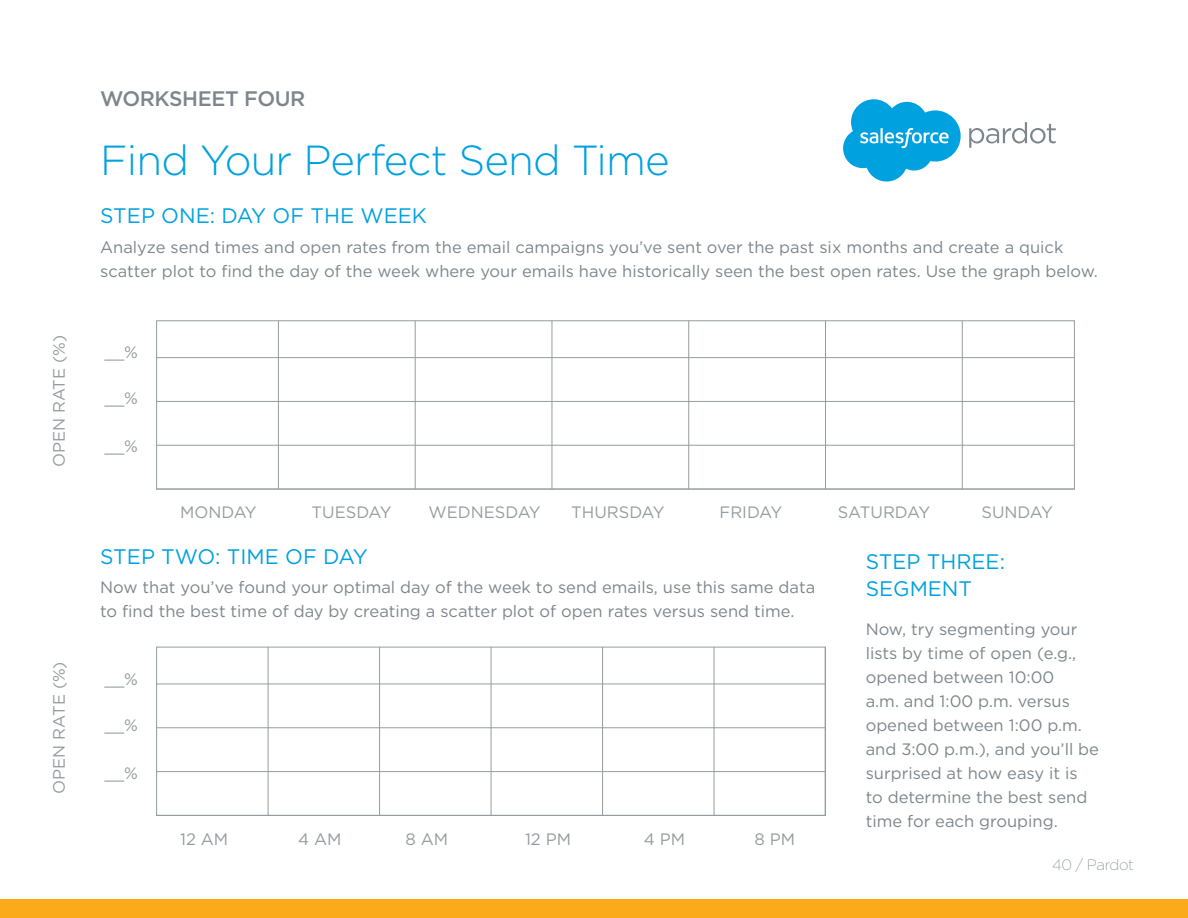
<style>
.page{position:relative;width:1188px;height:918px;background:#fff}
.page>*{position:absolute;margin:0;border:0;box-sizing:border-box;transform-origin:0 0}
.t1{font:300 42px "Gotham";letter-spacing:-.02em;color:#00a1df}
.t2{font:21px "Gotham";color:#00a1df}
.t3{font:500 21px "Gotham";letter-spacing:-.02em;color:#7d868c}
.t4{font:16.5px/24px "Gotham";color:#7d868c}
.t5{font:16.5px "Gotham";color:#959ca0}
.t6{font:200 15px "Gotham";letter-spacing:-.02em;color:#7d868c}
</style>
<div class="page">
<div style="left:156px;top:321px;width:919px;height:168px;background:#fff;border:1px solid #959ca0"></div>
<hr style="left:156px;top:489px;width:919px;height:1px;background:#959ca0">
<hr style="left:156px;top:445px;width:919px;height:1px;background:#959ca0">
<hr style="left:156px;top:401px;width:919px;height:1px;background:#959ca0">
<hr style="left:156px;top:357px;width:919px;height:1px;background:#959ca0">
<hr style="left:278px;top:321px;width:1px;height:168px;background:#959ca0">
<hr style="left:415px;top:321px;width:1px;height:168px;background:#959ca0">
<hr style="left:552px;top:321px;width:1px;height:168px;background:#959ca0">
<hr style="left:688px;top:321px;width:1px;height:168px;background:#959ca0">
<hr style="left:825px;top:321px;width:1px;height:168px;background:#959ca0">
<hr style="left:962px;top:321px;width:1px;height:168px;background:#959ca0">
<div style="left:156px;top:647px;width:670px;height:169px;background:#fff;border:1px solid #959ca0"></div>
<hr style="left:156px;top:815px;width:670px;height:1px;background:#959ca0">
<hr style="left:156px;top:771px;width:670px;height:1px;background:#959ca0">
<hr style="left:156px;top:728px;width:670px;height:1px;background:#959ca0">
<hr style="left:156px;top:684px;width:670px;height:1px;background:#959ca0">
<hr style="left:268px;top:647px;width:1px;height:169px;background:#959ca0">
<hr style="left:379px;top:647px;width:1px;height:169px;background:#959ca0">
<hr style="left:491px;top:647px;width:1px;height:169px;background:#959ca0">
<hr style="left:602px;top:647px;width:1px;height:169px;background:#959ca0">
<hr style="left:714px;top:647px;width:1px;height:169px;background:#959ca0">
<hr style="left:825px;top:647px;width:1px;height:169px;background:#959ca0">
<svg style="left:843px;top:99px;width:118px;height:83px"></svg>
<svg style="left:969px;top:122px;width:87px;height:26px"></svg>
<div style="left:0;top:900px;width:1188px;height:18px;background:#fbaa19"></div>
<p class="t5" style="left:48px;top:467px;width:134px;rotate:-90deg">OPEN RATE (%)</p>
<p class="t5" style="left:48px;top:794px;width:134px;rotate:-90deg">OPEN RATE (%)</p>
<p class="t3" style="left:100px;top:85px;width:207px">WORKSHEET FOUR</p>
<h1 class="t1" style="left:100px;top:133px;width:571px">Find Your Perfect Send Time</h1>
<p class="t2" style="left:100px;top:203px;width:325px">Step One: Day of th e Week</p>
<p class="t4" style="left:100px;top:235px;width:999px">Analyze send times and open rates from the email campaigns you’ve sent over the past six months and create a quick scatter plot to find the day of the week where your emails have historically seen the best open rates. Use the graph below.</p>
<p class="t5" style="left:104px;top:342px;width:35px">__%</p>
<p class="t5" style="left:104px;top:388px;width:35px">__%</p>
<p class="t5" style="left:104px;top:436px;width:35px">__%</p>
<p class="t5" style="left:180px;top:502px;width:78px">MON DAY</p>
<p class="t5" style="left:312px;top:502px;width:82px">TUESDAY</p>
<p class="t5" style="left:429px;top:502px;width:114px">WEDNESDAY</p>
<p class="t5" style="left:571px;top:502px;width:95px">THURSDAY</p>
<p class="t5" style="left:720px;top:502px;width:64px">FRIDAY</p>
<p class="t5" style="left:838px;top:502px;width:94px">SATURDAY</p>
<p class="t5" style="left:982px;top:502px;width:73px">SUN DAY</p>
<p class="t2" style="left:100px;top:543px;width:269px">Step TWO: TIME OF DAY</p>
<p class="t2" style="left:866px;top:548px;width:141px">Step THREE:</p>
<p class="t4" style="left:100px;top:575px;width:717px">Now that you’ve found your optimal day of the week to send emails, use this same data</p>
<p class="t2" style="left:866px;top:575px;width:108px">SEGMENT</p>
<p class="t4" style="left:100px;top:599px;width:696px">to find the best time of day by creating a scatter plot of open rates versus send time.</p>
<p class="t4" style="left:866px;top:617px;width:235px">Now, try segmenting your lists by time of open (e.g., opened between 10:00<br>a.m. and 1:00 p.m. versus opened between 1:00 p.m. and 3:00 p.m.), and you’ll be surprised at how easy it is<br>to determine the best send time for each grouping.</p>
<p class="t5" style="left:180px;top:828px;width:50px">12 AM</p>
<p class="t5" style="left:104px;top:668px;width:35px">__%</p>
<p class="t5" style="left:104px;top:714px;width:35px">__%</p>
<p class="t5" style="left:104px;top:762px;width:35px">__%</p>
<p class="t5" style="left:298px;top:828px;width:45px">4 AM</p>
<p class="t5" style="left:406px;top:828px;width:44px">8 AM</p>
<p class="t5" style="left:525px;top:828px;width:48px">12 PM</p>
<p class="t5" style="left:644px;top:828px;width:43px">4 PM</p>
<p class="t5" style="left:754px;top:828px;width:42px">8 PM</p>
<p class="t6" style="left:1052px;top:855px;width:83px">40 / Pardot</p>
</div>
